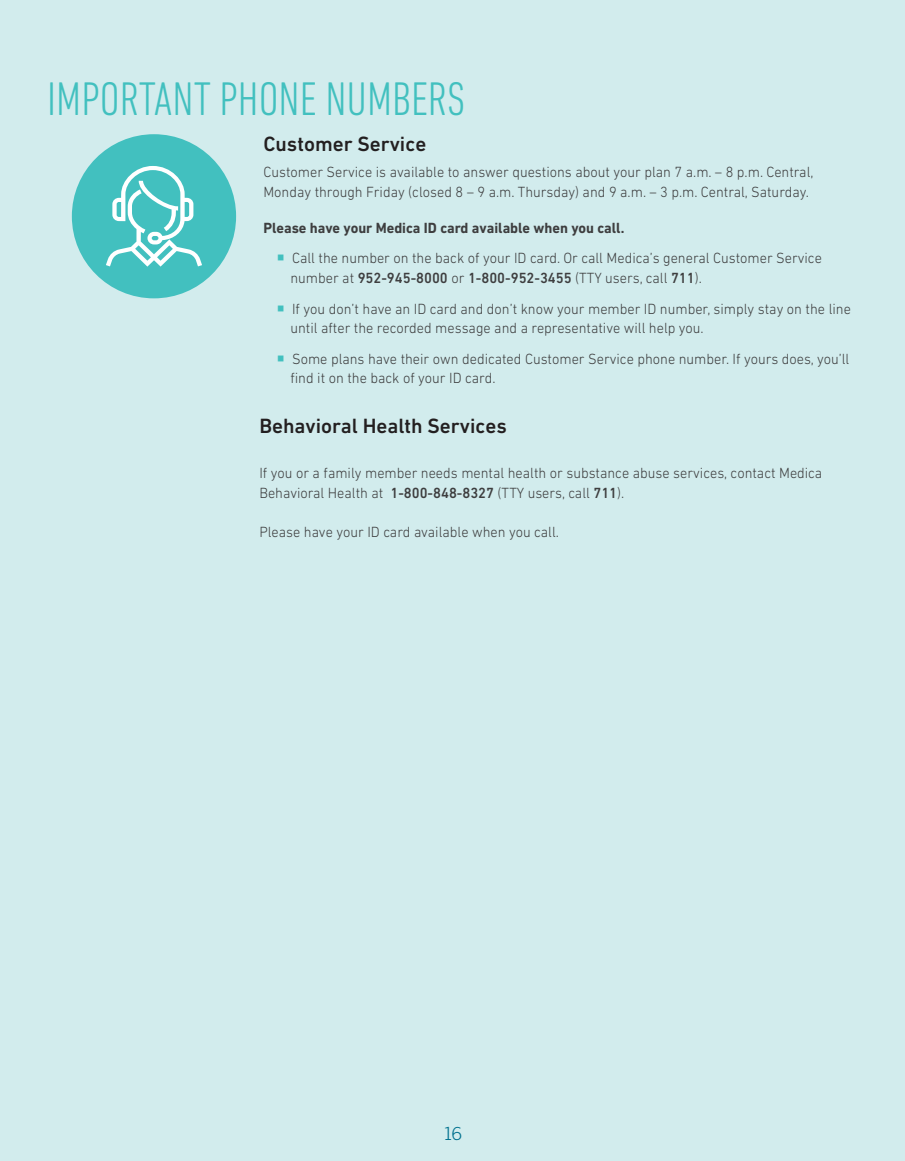
<style>
.page{position:relative;width:905px;height:1161px;background:#fff}
.page>*{position:absolute;margin:0;border:0;box-sizing:border-box;transform-origin:0 0}
.Section_Head{font:300 condensed 48px "DIN Next LT Pro";color:#42c0bf}
.HEAD{font:500 21px "DIN Next LT Pro";color:#231f20}
.t1{font:300 18px "Trade Gothic LT Std";color:#00718e}
.BODY{font:300 15px/19.5px "DIN Next LT Pro";color:#3e3e3f;scale:.96 1}
.BODY-2{font:700 15px "DIN Next LT Pro";color:#3e3e3f;scale:.96 1}
.s1{font-weight:500}
</style>
<div class="page">
<div style="left:0;top:0;width:904px;height:1161px;background:#d2eced"></div>
<div style="left:72px;top:134px;width:164px;height:164px;background:#42c0bf;border-radius:50%"></div>
<svg style="left:106px;top:166px;width:96px;height:101px"></svg>
<p class="Section_Head" style="left:47px;top:72px;width:419px">IMPORTANT PHONE NUMBERS</p>
<p class="HEAD" style="left:263px;top:132px;width:164px">Customer Service</p>
<p class="BODY" style="left:263px;top:162px;width:574px">Customer Service is available to answer questions about your plan 7 a.m. – 8 p.m. Central,<br>Monday through Friday (closed 8 – 9 a.m. Thursday) and 9 a.m. – 3 p.m. Central, Saturday.</p>
<p class="BODY-2" style="left:263px;top:219px;width:377px">Please have your Medica ID card available when you call.</p>
<p class="BODY" style="left:290px;top:248px;width:555px">Call the number on the back of your ID card. Or call Medica’s general Customer Service number at <span class="s1">952-945-8000</span> or <span class="s1">1-800-952-3455</span> (TTY users, call <span class="s1">711</span>).</p>
<p class="BODY" style="left:290px;top:299px;width:585px">If you don’t have an ID card and don’t know your member ID number, simply stay on the line until after the recorded message and a representative will help you.</p>
<p class="BODY" style="left:290px;top:349px;width:583px">Some plans have their own dedicated Customer Service phone number. If yours does, you’ll find it on the back of your ID card.</p>
<p class="HEAD" style="left:259px;top:413px;width:249px">Behavioral Health Services</p>
<p class="BODY" style="left:259px;top:463px;width:588px">If you or a family member needs mental health or substance abuse services, contact Medica<br>Behavioral Health at <span class="s1">1-800-848-8327</span> (TTY users, call <span class="s1">711</span>).</p>
<p class="BODY" style="left:259px;top:522px;width:313px">Please have your ID card available when you call.</p>
<p class="t1" style="left:443px;top:1123px;width:20px">16</p>
</div>
